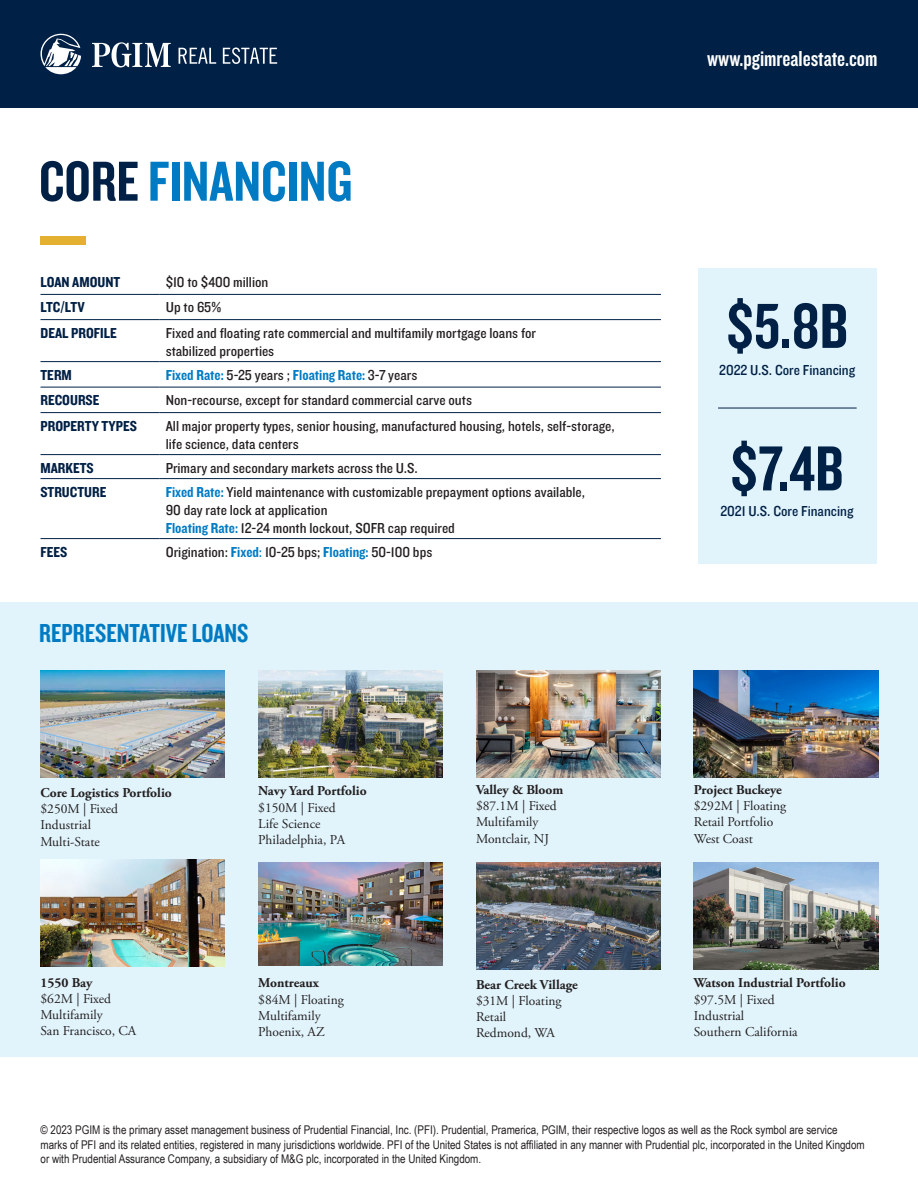
<style>
.page{position:relative;width:918px;height:1188px;background:#fff}
.page>*{position:absolute;margin:0;border:0;box-sizing:border-box;transform-origin:0 0}
.t1{font:66px "Knockout 49 Liteweight";color:#002045}
.t2{font:58.5px "Knockout 49 Liteweight";color:#007bc3}
.t3{font:27px "Knockout 49 Liteweight";color:#007bc3}
.t4{font:22.5px "Knockout 49 Liteweight";color:#fff}
.t5{font:15px/18px "Knockout 30 Junior Welterwt";color:#231f20}
.t6{font:15px "Knockout 50 Welterweight";color:#002045}
.t7{font:15px "Knockout 30 Junior Welterwt";color:#002045}
.t8{font:15px "Knockout 50 Welterweight";color:#007bc3}
.t9{font:13.5px "Adobe Garamond Pro";color:#231f20}
.t10{font:700 13.5px "Adobe Garamond Pro";color:#231f20}
.t11{font:12px/14.4px "Arial Narrow";color:#231f20}
.s1{color:#002045}
.s2{font-family:"Knockout 30 Junior Welterwt";color:#231f20}
.s3{font-family:"Knockout 50 Welterweight";color:#007bc3}
.s4{color:#007bc3}
</style>
<div class="page">
<div style="left:0;top:0;width:918px;height:108px;background:#002045"></div>
<hr style="left:40px;top:294px;width:120px;height:1px;background:#002045">
<hr style="left:160px;top:294px;width:501px;height:1px;background:#002045">
<hr style="left:40px;top:319px;width:120px;height:1px;background:#002045">
<hr style="left:160px;top:319px;width:501px;height:1px;background:#002045">
<hr style="left:40px;top:361px;width:120px;height:1px;background:#002045">
<hr style="left:160px;top:361px;width:501px;height:1px;background:#002045">
<hr style="left:40px;top:387px;width:120px;height:1px;background:#002045">
<hr style="left:160px;top:387px;width:501px;height:1px;background:#002045">
<hr style="left:40px;top:412px;width:120px;height:1px;background:#002045">
<hr style="left:160px;top:412px;width:501px;height:1px;background:#002045">
<hr style="left:40px;top:454px;width:120px;height:1px;background:#002045">
<hr style="left:160px;top:454px;width:501px;height:1px;background:#002045">
<hr style="left:40px;top:478px;width:120px;height:1px;background:#002045">
<hr style="left:160px;top:478px;width:501px;height:1px;background:#002045">
<hr style="left:40px;top:538px;width:120px;height:1px;background:#002045">
<hr style="left:160px;top:538px;width:501px;height:1px;background:#002045">
<div style="left:41px;top:237px;width:45px;height:8px;background:#e4b02f"></div>
<svg style="left:179px;top:48px;width:37px;height:16px"></svg>
<svg style="left:223px;top:47px;width:54px;height:17px"></svg>
<svg style="left:41px;top:34px;width:40px;height:40px"></svg>
<svg style="left:92px;top:42px;width:79px;height:25px"></svg>
<div style="left:0;top:603px;width:918px;height:454px;background:#e1f4fc"></div>
<img style="left:476px;top:671px;width:185px;height:106px">
<img style="left:694px;top:671px;width:184px;height:106px">
<img style="left:40px;top:671px;width:185px;height:106px">
<img style="left:258px;top:671px;width:185px;height:106px">
<div style="left:698px;top:268px;width:179px;height:296px;background:#e1f4fc"></div>
<hr style="left:718px;top:408px;width:139px;height:1px;background:#002045">
<img style="left:476px;top:863px;width:185px;height:106px">
<img style="left:694px;top:863px;width:184px;height:106px">
<img style="left:40px;top:860px;width:185px;height:106px">
<img style="left:258px;top:863px;width:185px;height:103px">
<p class="t2" style="left:39px;top:144px;width:315px"><span class="s1">CORE</span> FINANCING</p>
<p class="t6" style="left:40px;top:272px;width:81px">LOAN AMOUNT</p>
<p class="t5" style="left:166px;top:272px;width:104px">$10 to $400 million</p>
<p class="t6" style="left:40px;top:298px;width:46px">LTC/LTV</p>
<p class="t5" style="left:166px;top:298px;width:57px">Up to 65%</p>
<p class="t6" style="left:40px;top:323px;width:78px">DEAL PROFILE</p>
<p class="t5" style="left:166px;top:323px;width:372px">Fixed and floating rate commercial and multifamily mortgage loans for</p>
<p class="t5" style="left:166px;top:341px;width:110px">stabilized properties</p>
<p class="t6" style="left:40px;top:365px;width:33px">TERM</p>
<p class="t8" style="left:166px;top:365px;width:253px">Fixed Rate: <span class="s2">5-25 years ;</span> Floating Rate: <span class="s2">3-7 years</span></p>
<p class="t6" style="left:40px;top:390px;width:61px">RECOURSE</p>
<p class="t5" style="left:166px;top:391px;width:308px">Non-recourse, except for standard commercial carve outs</p>
<p class="t6" style="left:40px;top:416px;width:98px">PROPERTY TYPES</p>
<p class="t5" style="left:166px;top:416px;width:451px">All major property types, senior housing, manufactured housing, hotels, self-storage, life science, data centers</p>
<p class="t6" style="left:40px;top:458px;width:55px">MARKETS</p>
<p class="t5" style="left:166px;top:458px;width:254px">Primary and secondary markets across the U.S.</p>
<p class="t6" style="left:40px;top:482px;width:67px">STRUCTURE</p>
<p class="t5" style="left:166px;top:482px;width:421px"><span class="s3">Fixed Rate:</span> Yield maintenance with customizable prepayment options available,<br>90 day rate lock at application<br><span class="s3">Floating Rate:</span> 12-24 month lockout, SOFR cap required</p>
<p class="t6" style="left:40px;top:542px;width:28px">FEES</p>
<p class="t5" style="left:166px;top:542px;width:268px">Origination: <span class="s3">Fixed</span><span class="s4">:</span> 10-25 bps; <span class="s3">Floating:</span> 50-100 bps</p>
<p class="t3" style="left:39px;top:616px;width:211px">REPRESENTATIVE LOANS</p>
<p class="t10" style="left:40px;top:785px;width:133px">Core Logistics Portfolio</p>
<p class="t9" style="left:40px;top:801px;width:79px">$250M | Fixed</p>
<p class="t9" style="left:40px;top:817px;width:52px">Industrial</p>
<p class="t9" style="left:40px;top:833px;width:61px">Multi-State</p>
<p class="t10" style="left:40px;top:975px;width:54px">1550 Bay</p>
<p class="t9" style="left:40px;top:991px;width:72px">$62M | Fixed</p>
<p class="t9" style="left:40px;top:1007px;width:64px">Multifamily</p>
<p class="t9" style="left:40px;top:1023px;width:97px">San Francisco, CA</p>
<p class="t10" style="left:258px;top:783px;width:110px">Navy Yard Portfolio</p>
<p class="t9" style="left:258px;top:799px;width:79px">$150M | Fixed</p>
<p class="t9" style="left:258px;top:816px;width:64px">Life Science</p>
<p class="t9" style="left:258px;top:832px;width:88px">Philadelphia, PA</p>
<p class="t10" style="left:258px;top:975px;width:62px">Montreaux</p>
<p class="t9" style="left:258px;top:991px;width:87px">$84M | Floating</p>
<p class="t9" style="left:258px;top:1007px;width:64px">Multifamily</p>
<p class="t9" style="left:258px;top:1024px;width:68px">Phoenix, AZ</p>
<p class="t10" style="left:476px;top:782px;width:89px">Valley &amp; Bloom</p>
<p class="t9" style="left:476px;top:798px;width:82px">$87.1M | Fixed</p>
<p class="t9" style="left:476px;top:814px;width:64px">Multifamily</p>
<p class="t9" style="left:476px;top:830px;width:75px">Montclair, NJ</p>
<p class="t10" style="left:476px;top:977px;width:103px">Bear Creek Village</p>
<p class="t9" style="left:476px;top:993px;width:87px">$31M | Floating</p>
<p class="t9" style="left:476px;top:1009px;width:32px">Retail</p>
<p class="t9" style="left:476px;top:1025px;width:80px">Redmond, WA</p>
<p class="t4" style="left:707px;top:44px;width:172px">www.pgimrealestate.com</p>
<p class="t1" style="left:726px;top:284px;width:124px">$5.8B</p>
<p class="t7" style="left:719px;top:360px;width:137px">2022 U.S. Core Financing</p>
<p class="t1" style="left:730px;top:427px;width:115px">$7.4B</p>
<p class="t7" style="left:720px;top:501px;width:135px">2021 U.S. Core Financing</p>
<p class="t10" style="left:694px;top:782px;width:89px">Project Buckeye</p>
<p class="t9" style="left:694px;top:798px;width:94px">$292M | Floating</p>
<p class="t9" style="left:694px;top:814px;width:81px">Retail Portfolio</p>
<p class="t9" style="left:694px;top:830px;width:61px">West Coast</p>
<p class="t10" style="left:694px;top:975px;width:153px">Watson Industrial Portfolio</p>
<p class="t9" style="left:694px;top:991px;width:82px">$97.5M | Fixed</p>
<p class="t9" style="left:694px;top:1007px;width:52px">Industrial</p>
<p class="t9" style="left:694px;top:1024px;width:105px">Southern California</p>
<p class="t11" style="left:41px;top:1123px;width:826px">© 2023 PGIM is the primary asset management business of Prudential Financial, Inc. (PFI). Prudential, Pramerica, PGIM, their respective logos as well as the Rock symbol are service marks of PFI and its related entities, registered in many jurisdictions worldwide. PFI of the United States is not affiliated in any manner with Prudential plc, incorporated in the United Kingdom or with Prudential Assurance Company, a subsidiary of M&amp;G plc, incorporated in the United Kingdom.</p>
</div>
